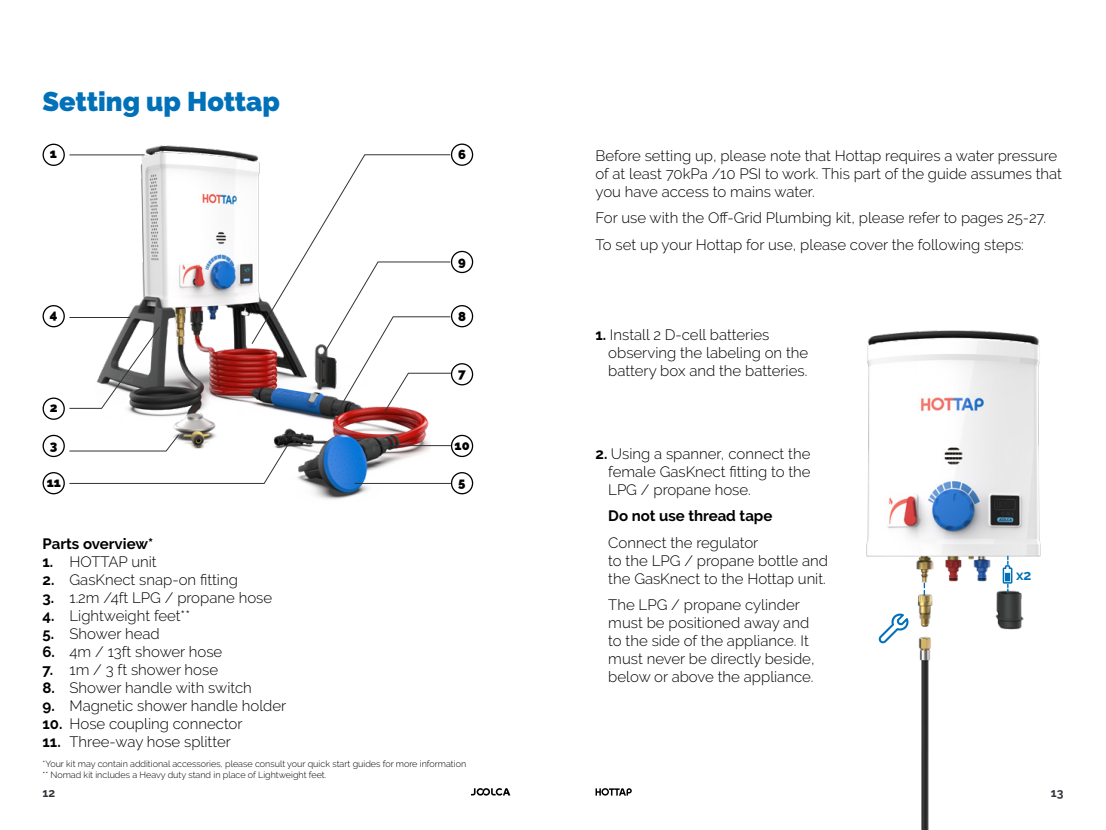
<style>
.page{position:relative;width:1106px;height:830px;background:#fff}
.page>*{position:absolute;margin:0;border:0;box-sizing:border-box;transform-origin:0 0}
.t1{font:900 27px "Raleway";color:#0071b9}
.t2{font:300 15px/18px "Raleway";color:#000}
.t3{font:700 15px "Raleway";color:#000}
.t4{font:700 13.95px "Raleway";color:#0071b9}
.t5{font:900 13.05px "Raleway";color:#000}
.t6{font:700 12px "Raleway";color:#2f343a}
.t7{font:300 9px/10.8px "Raleway";color:#000}
.s1{font-weight:700}
</style>
<div class="page">
<img style="left:866px;top:330px;width:175px;height:499px">
<svg style="left:923px;top:583px;width:2px;height:11px"></svg>
<svg style="left:1002px;top:556px;width:10px;height:36px"></svg>
<div style="left:1004px;top:572px;width:6px;height:9px;background:#0071b9"></div>
<svg style="left:595px;top:788px;width:37px;height:7px"></svg>
<svg style="left:471px;top:788px;width:39px;height:7px"></svg>
<img style="left:95px;top:145px;width:335px;height:355px">
<div style="left:43px;top:143px;width:22px;height:23px;border:1px solid #000;border-radius:50%"></div>
<div style="left:43px;top:397px;width:22px;height:22px;border:1px solid #000;border-radius:50%"></div>
<div style="left:43px;top:434px;width:22px;height:23px;border:1px solid #000;border-radius:50%"></div>
<div style="left:43px;top:472px;width:22px;height:22px;border:1px solid #000;border-radius:50%"></div>
<div style="left:43px;top:305px;width:22px;height:22px;border:1px solid #000;border-radius:50%"></div>
<div style="left:451px;top:472px;width:22px;height:22px;border:1px solid #000;border-radius:50%"></div>
<div style="left:451px;top:434px;width:22px;height:23px;border:1px solid #000;border-radius:50%"></div>
<div style="left:451px;top:143px;width:22px;height:23px;border:1px solid #000;border-radius:50%"></div>
<div style="left:451px;top:363px;width:22px;height:22px;border:1px solid #000;border-radius:50%"></div>
<div style="left:451px;top:305px;width:22px;height:22px;border:1px solid #000;border-radius:50%"></div>
<div style="left:451px;top:251px;width:22px;height:22px;border:1px solid #000;border-radius:50%"></div>
<hr style="left:69px;top:154px;width:76px;height:1px;background:#2f343a">
<hr style="left:69px;top:317px;width:61px;height:1px;background:#2f343a">
<hr style="left:355px;top:483px;width:96px;height:1px;background:#2f343a">
<hr style="left:376px;top:445px;width:75px;height:1px;background:#2f343a">
<svg style="left:324px;top:344px;width:127px;height:70px"></svg>
<svg style="left:251px;top:154px;width:200px;height:190px"></svg>
<svg style="left:69px;top:433px;width:219px;height:51px"></svg>
<svg style="left:69px;top:326px;width:91px;height:83px"></svg>
<svg style="left:878px;top:612px;width:31px;height:31px"></svg>
<h1 class="t1" style="left:43px;top:85px;width:239px">Setting up Hottap</h1>
<p class="t5" style="left:50px;top:146px;width:9px">1</p>
<p class="t5" style="left:50px;top:307px;width:9px">4</p>
<p class="t5" style="left:50px;top:400px;width:9px">2</p>
<p class="t5" style="left:50px;top:437px;width:9px">3</p>
<p class="t5" style="left:47px;top:474px;width:16px">11</p>
<p class="t5" style="left:458px;top:147px;width:9px">6</p>
<p class="t5" style="left:458px;top:253px;width:9px">9</p>
<p class="t5" style="left:458px;top:309px;width:9px">8</p>
<p class="t5" style="left:458px;top:365px;width:9px">7</p>
<p class="t5" style="left:454px;top:437px;width:17px">10</p>
<p class="t5" style="left:458px;top:474px;width:9px">5</p>
<p class="t3" style="left:43px;top:535px;width:112px">Parts overview*</p>
<p class="t2" style="left:43px;top:552px;width:116px"><span class="s1">1.</span> HOTTAP unit</p>
<p class="t2" style="left:43px;top:570px;width:197px"><span class="s1">2.</span> GasKnect snap-on fitting</p>
<p class="t2" style="left:43px;top:588px;width:231px"><span class="s1">3.</span> 1.2m /4ft LPG / propane hose</p>
<p class="t2" style="left:43px;top:606px;width:149px"><span class="s1">4.</span> Lightweight feet**</p>
<p class="t2" style="left:43px;top:624px;width:119px"><span class="s1">5.</span> Shower head</p>
<p class="t2" style="left:43px;top:642px;width:181px"><span class="s1">6.</span> 4m / 13ft shower hose</p>
<p class="t2" style="left:43px;top:660px;width:177px"><span class="s1">7.</span> 1m / 3 ft shower hose</p>
<p class="t2" style="left:43px;top:678px;width:211px"><span class="s1">8.</span> Shower handle with switch</p>
<p class="t2" style="left:43px;top:696px;width:245px"><span class="s1">9.</span> Magnetic shower handle holder</p>
<p class="t2" style="left:43px;top:714px;width:202px"><span class="s1">10.</span> Hose coupling connector</p>
<p class="t2" style="left:43px;top:732px;width:190px"><span class="s1">11.</span> Three-way hose splitter</p>
<p class="t7" style="left:43px;top:757px;width:425px">*Your kit may contain additional accessories, please consult your quick start guides for more information ** Nomad kit includes a Heavy duty stand in place of Lightweight feet.</p>
<p class="t2" style="left:595px;top:146px;width:468px">Before setting up, please note that Hottap requires a water pressure of at least 70kPa /10 PSI to work. This part of the guide assumes that you have access to mains water.</p>
<p class="t2" style="left:595px;top:204px;width:452px;line-height:26.5px">For use with the Off-Grid Plumbing kit, please refer to pages 25-27.<br>To set up your Hottap for use, please cover the following steps:</p>
<p class="t2" style="left:608px;top:325px;width:201px;text-indent:-13px"><span class="s1">1.</span> Install 2 D-cell batteries observing the labeling on the battery box and the batteries.</p>
<p class="t2" style="left:608px;top:444px;width:204px;text-align:justify;text-indent:-13px"><span class="s1">2.</span> Using a spanner, connect the female GasKnect fitting to the LPG / propane hose.</p>
<p class="t3" style="left:608px;top:507px;width:166px">Do not use thread tape</p>
<p class="t2" style="left:608px;top:533px;width:221px">Connect the regulator<br>to the LPG / propane bottle and the GasKnect to the Hottap unit.</p>
<p class="t2" style="left:608px;top:595px;width:208px">The LPG / propane cylinder must be positioned away and to the side of the appliance. It must never be directly beside, below or above the appliance.</p>
<p class="t4" style="left:1016px;top:566px;width:17px">x2</p>
<p class="t6" style="left:43px;top:785px;width:14px">12</p>
<p class="t6" style="left:1050px;top:785px;width:14px">13</p>
</div>
